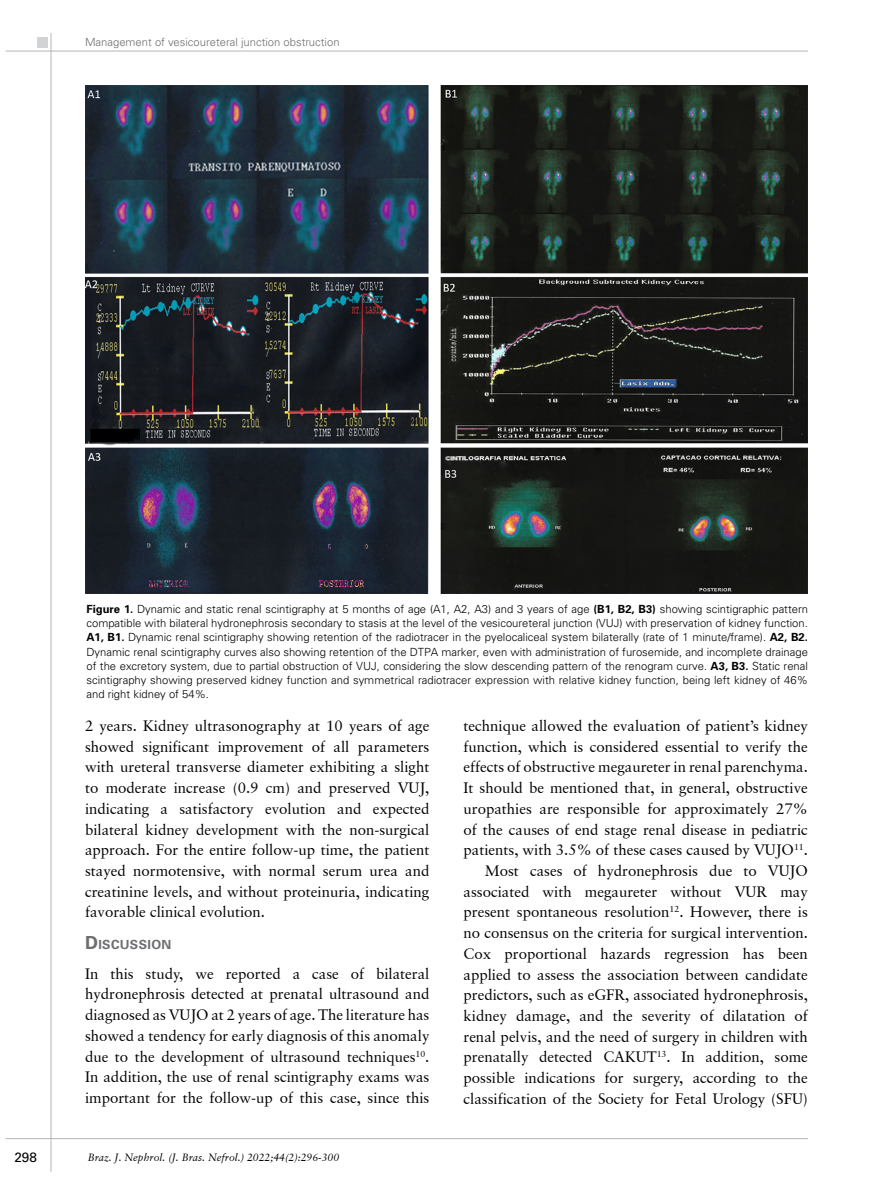
<style>
.page{position:relative;width:893px;height:1191px;background:#fff}
.page>*{position:absolute;margin:0;border:0;box-sizing:border-box;transform-origin:0 0}
.t1{font:15px/20.7px "Garamond Retrospective S Si";color:#000;text-align:justify}
.t2{font:13.5px "Univers LT Std";color:#000}
.t3{font:12.6px "Univers 65 Bold";letter-spacing:.03em;color:#6d6e71}
.t4{font:300 11.25px/14.2px "Univers LT Std";color:#000;text-align:justify}
.t5{font:300 11.25px "Univers LT Std";color:#6d6e71}
.t6{font:italic 10.5px "Garamond Retrospective S Si";color:#000}
.s1{font-family:"Univers 65 Bold";font-weight:400}
.s2{font-size:18px}
</style>
<div class="page">
<div style="left:37px;top:37px;width:11px;height:11px;background:#d1d3d4"></div>
<hr style="left:6px;top:51px;width:802px;height:1px;background:#b1b4b6">
<hr style="left:51px;top:33px;width:1px;height:1138px;background:#b1b4b6">
<hr style="left:6px;top:1138px;width:802px;height:1px;background:#b1b4b6">
<img style="left:85px;top:85px;width:723px;height:509px">
<p class="t5" style="left:85px;top:36px;width:256px">Management of vesicoureteral junction obstruction</p>
<p class="t2" style="left:14px;top:1149px;width:24px">298</p>
<p class="t4" style="left:86px;top:601px;width:723px"><span class="s1">Figure 1.</span> Dynamic and static renal scintigraphy at 5 months of age (A1, A2, A3) and 3 years of age <span class="s1">(B1, B2, B3)</span> showing scintigraphic pattern compatible with bilateral hydronephrosis secondary to stasis at the level of the vesicoureteral junction (VUJ) with preservation of kidney function.<br><span class="s1">A1, B1.</span> Dynamic renal scintigraphy showing retention of the radiotracer in the pyelocaliceal system bilaterally (rate of 1 minute/frame). <span class="s1">A2, B2.<br></span>Dynamic renal scintigraphy curves also showing retention of the DTPA marker, even with administration of furosemide, and incomplete drainage of the excretory system, due to partial obstruction of VUJ, considering the slow descending pattern of the renogram curve. <span class="s1">A3, B3.</span> Static renal scintigraphy showing preserved kidney function and symmetrical radiotracer expression with relative kidney function, being left kidney of 46% and right kidney of 54%.</p>
<p class="t1" style="left:85px;top:715px;width:346px">2 years. Kidney ultrasonography at 10 years of age showed significant improvement of all parameters with ureteral transverse diameter exhibiting a slight to moderate increase (0.9 cm) and preserved VUJ, indicating a satisfactory evolution and expected bilateral kidney development with the non-surgical approach. For the entire follow-up time, the patient stayed normotensive, with normal serum urea and creatinine levels, and without proteinuria, indicating favorable clinical evolution.</p>
<p class="t3" style="left:85px;top:937px;width:88px"><span class="s2">D</span>ISCUSSION</p>
<p class="t1" style="left:85px;top:963px;width:346px">In this study, we reported a case of bilateral hydronephrosis detected at prenatal ultrasound and diagnosed as VUJO at 2 years of age. The literature has showed a tendency for early diagnosis of this anomaly due to the development of ultrasound techniques<sup>10</sup>.<br>In addition, the use of renal scintigraphy exams was important for the follow-up of this case, since this</p>
<p class="t6" style="left:88px;top:1151px;width:253px">Braz. J. Nephrol. (J. Bras. Nefrol.) 2022;44(2):296-300</p>
<p class="t1" style="left:463px;top:715px;width:346px;text-align:right">technique allowed the evaluation of patient’s kidney function, which is considered essential to verify the effects of obstructive megaureter in renal parenchyma.<br>It should be mentioned that, in general, obstructive uropathies are responsible for approximately 27% of the causes of end stage renal disease in pediatric patients, with 3.5% of these cases caused by VUJO<sup>11</sup>.<br>Most cases of hydronephrosis due to VUJO associated with megaureter without VUR may present spontaneous resolution<sup>12</sup>. However, there is no consensus on the criteria for surgical intervention.<br>Cox proportional hazards regression has been applied to assess the association between candidate predictors, such as eGFR, associated hydronephrosis, kidney damage, and the severity of dilatation of renal pelvis, and the need of surgery in children with prenatally detected CAKUT<sup>13</sup>. In addition, some possible indications for surgery, according to the classification of the Society for Fetal Urology (SFU)</p>
</div>
